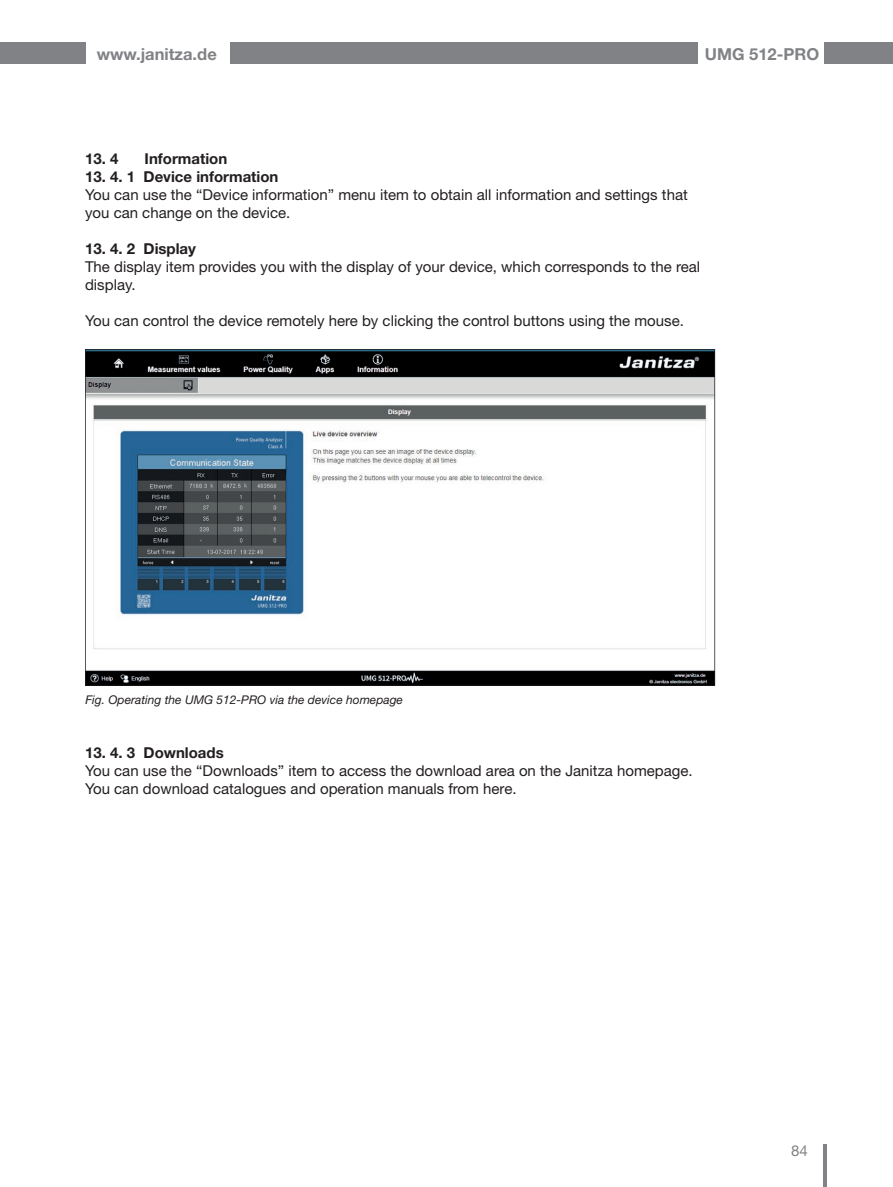
<style>
.page{position:relative;width:893px;height:1187px;background:#fff}
.page>*{position:absolute;margin:0;border:0;box-sizing:border-box;transform-origin:0 0}
.t1{font:700 16.5px "Helvetica Neue LT";color:#808285}
.t2{font:15px/18px "Helvetica Neue LT";color:#231f20}
.t3{font:700 15px "Helvetica Neue LT";color:#231f20}
.t4{font:15px "Helvetica Neue LT";color:#808285}
.t5{font:italic 12px "Helvetica Neue LT";color:#231f20}
</style>
<div class="page">
<hr style="left:823px;top:1144px;width:3px;height:42px;background:#808285">
<div style="left:230px;top:43px;width:467px;height:21px;background:#808285"></div>
<div style="left:825px;top:43px;width:68px;height:21px;background:#808285"></div>
<div style="left:0;top:43px;width:85px;height:21px;background:#808285"></div>
<svg style="left:85px;top:349px;width:630px;height:336px"></svg>
<p class="t1" style="left:97px;top:44px;width:122px">www.janitza.de</p>
<p class="t1" style="left:705px;top:44px;width:116px">UMG 512-PRO</p>
<p class="t3" style="left:85px;top:149px;width:35px">13. 4</p>
<p class="t3" style="left:145px;top:149px;width:84px">Information</p>
<p class="t3" style="left:85px;top:167px;width:195px">13. 4. 1 Device information</p>
<p class="t2" style="left:85px;top:185px;width:604px">You can use the “Device information” menu item to obtain all information and settings that you can change on the device.</p>
<p class="t3" style="left:85px;top:239px;width:112px">13. 4. 2 Display</p>
<p class="t2" style="left:85px;top:257px;width:617px">The display item provides you with the display of your device, which corresponds to the real display.</p>
<p class="t2" style="left:85px;top:311px;width:600px">You can control the device remotely here by clicking the control buttons using the mouse.</p>
<p class="t5" style="left:85px;top:692px;width:319px">Fig. Operating the UMG 512-PRO via the device homepage</p>
<p class="t3" style="left:85px;top:743px;width:140px">13. 4. 3 Downloads</p>
<p class="t2" style="left:85px;top:761px;width:609px">You can use the “Downloads” item to access the download area on the Janitza homepage.<br>You can download catalogues and operation manuals from here.</p>
<p class="t4" style="left:791px;top:1141px;width:18px">84</p>
</div>
